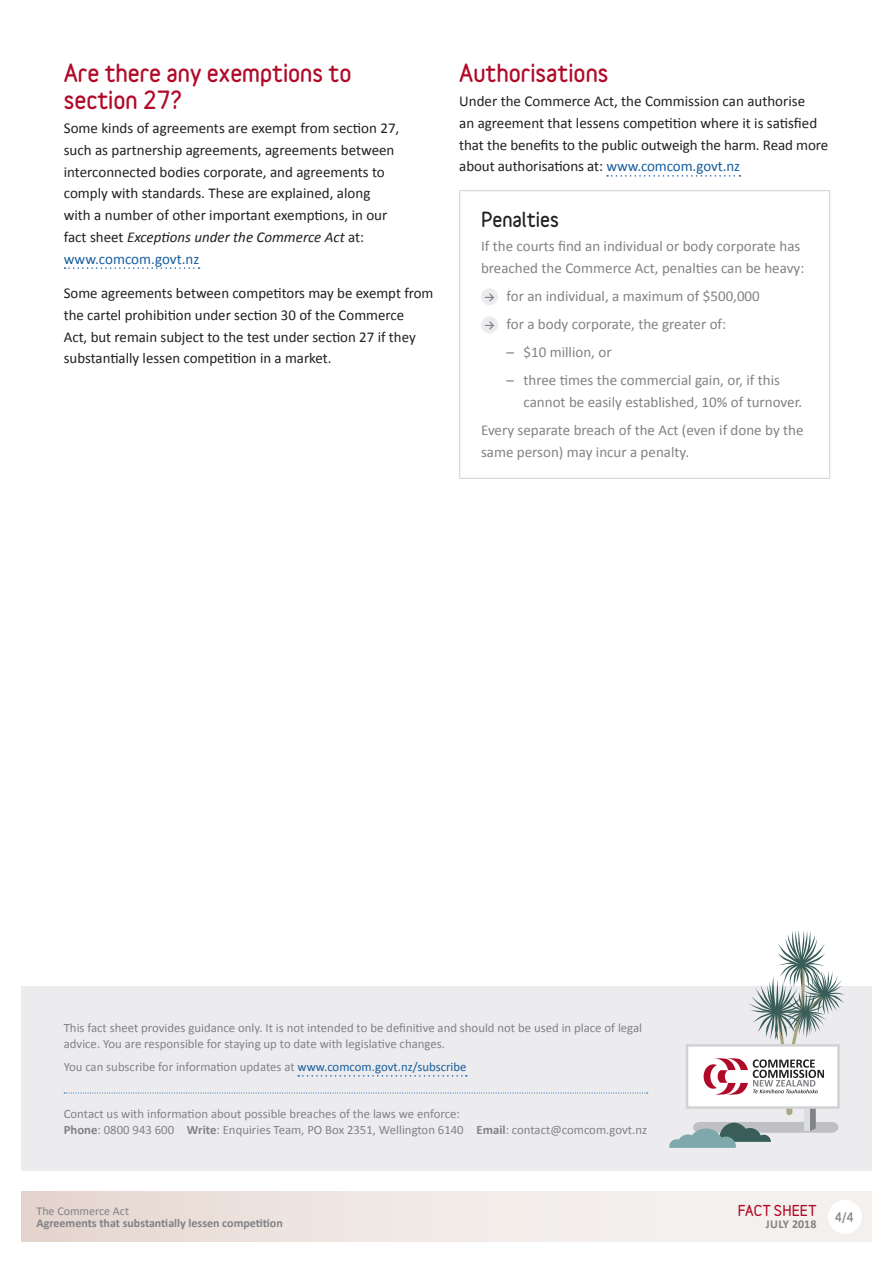
<style>
.page{position:relative;width:893px;height:1263px;background:#fff}
.page>*{position:absolute;margin:0;border:0;box-sizing:border-box;transform-origin:0 0}
.H1{font:900 22.5px/27px "Variable";color:#b00a28}
.H2{font:900 18.75px "Variable";color:#231f20}
.body{font:15px/21.8px "Calibri";color:#231f20}
.Panel__body{font:15px/21.8px "Calibri";color:#808285}
.Panel__bullet_2{font:15px/21.8px "Calibri";color:#808285}
.Panel__bullet{font:15px "Calibri";color:#808285}
.t1{font:900 13.5px "Variable";letter-spacing:.005em;color:#b00a28}
.t2{font:12.75px/16.5px "Calibri";color:#808285}
.t3{font:700 12px "Calibri";color:#808285}
.t4{font:12px "Calibri";color:#808285}
.bullet_L1_arrow{font:900 12px "Variable";color:#808285}
.s1{font-style:italic}
.s2{color:#175d9e}
.s3{font-weight:700}
</style>
<div class="page">
<svg style="left:21px;top:1192px;width:851px;height:50px;background:#efe7e3"></svg>
<div style="left:828px;top:1200px;width:34px;height:34px;background:#fff;border-radius:50%"></div>
<div style="left:21px;top:986px;width:851px;height:184px;background:#ececee"></div>
<svg style="left:64px;top:1092px;width:584px;height:1px"></svg>
<svg style="left:298px;top:1075px;width:169px;height:1px"></svg>
<svg style="left:669px;top:930px;width:176px;height:218px"></svg>
<svg style="left:65px;top:267px;width:135px;height:2px"></svg>
<svg style="left:607px;top:175px;width:133px;height:2px"></svg>
<hr style="left:459px;top:190px;width:371px;height:1px;background:#d1d2d4">
<hr style="left:459px;top:191px;width:1px;height:287px;background:#d1d2d4">
<hr style="left:829px;top:191px;width:1px;height:287px;background:#d1d2d4">
<hr style="left:459px;top:478px;width:371px;height:1px;background:#d1d2d4">
<div style="left:481px;top:288px;width:17px;height:17px;background:#ececee;border-radius:50%"></div>
<div style="left:481px;top:316px;width:17px;height:17px;background:#ececee;border-radius:50%"></div>
<p class="H1" style="left:64px;top:59px;width:289px">Are there any exemptions to section 27?</p>
<p class="body" style="left:64px;top:117px;width:337px">Some kinds of agreements are exempt from section 27, such as partnership agreements, agreements between interconnected bodies corporate, and agreements to comply with standards. These are explained, along with a number of other important exemptions, in our fact sheet <span class="s1">Exceptions under the Commerce Act</span> at: <span class="s2">www.comcom.govt.nz</span></p>
<p class="body" style="left:64px;top:282px;width:371px">Some agreements between competitors may be exempt from the cartel prohibition under section 30 of the Commerce<br>Act, but remain subject to the test under section 27 if they substantially lessen competition in a market.</p>
<p class="H1" style="left:459px;top:59px;width:151px">Authorisations</p>
<p class="body" style="left:459px;top:90px;width:370px">Under the Commerce Act, the Commission can authorise<br>an agreement that lessens competition where it is satisfied that the benefits to the public outweigh the harm. Read more about authorisations at: <span class="s2">www.comcom.govt.nz</span></p>
<p class="H2" style="left:481px;top:207px;width:79px">Penalties</p>
<p class="Panel__body" style="left:481px;top:235px;width:325px">If the courts find an individual or body corporate has breached the Commerce Act, penalties can be heavy:</p>
<p class="bullet_L1_arrow" style="left:484px;top:289px;width:11px">→</p>
<p class="Panel__bullet" style="left:507px;top:287px;width:255px">for an individual, a maximum of $500,000</p>
<p class="bullet_L1_arrow" style="left:484px;top:317px;width:11px">→</p>
<p class="Panel__bullet" style="left:507px;top:315px;width:221px">for a body corporate, the greater of:</p>
<p class="Panel__bullet_2" style="left:507px;top:341px;width:107px">– $10 million, or</p>
<p class="Panel__bullet_2" style="left:524px;top:370px;width:280px;text-indent:-17px">– three times the commercial gain, or, if this cannot be easily established, 10% of turnover.</p>
<p class="Panel__body" style="left:481px;top:419px;width:324px">Every separate breach of the Act (even if done by the same person) may incur a penalty.</p>
<p class="t2" style="left:64px;top:1019px;width:580px">This fact sheet provides guidance only. It is not intended to be definitive and should not be used in place of legal advice. You are responsible for staying up to date with legislative changes.</p>
<p class="t2" style="left:64px;top:1059px;width:404px">You can subscribe for information updates at <span class="s2">www.comcom.govt.nz/subscribe</span></p>
<p class="t2" style="left:64px;top:1105px;width:585px">Contact us with information about possible breaches of the laws we enforce:<br><span class="s3">Phone</span>: 0800 943 600 <span class="s3">Write</span>: Enquiries Team, PO Box 2351, Wellington 6140 <span class="s3">Email</span>: contact@comcom.govt.nz</p>
<p class="t4" style="left:36px;top:1204px;width:94px">The Commerce Act</p>
<p class="t3" style="left:36px;top:1216px;width:248px">Agreements that substantially lessen competition</p>
<p class="t1" style="left:738px;top:1202px;width:80px">FACT SHEET</p>
<p class="t3" style="left:766px;top:1217px;width:52px">JULY 2018</p>
<p class="bullet_L1_arrow" style="left:835px;top:1209px;width:20px">4/4</p>
</div>
